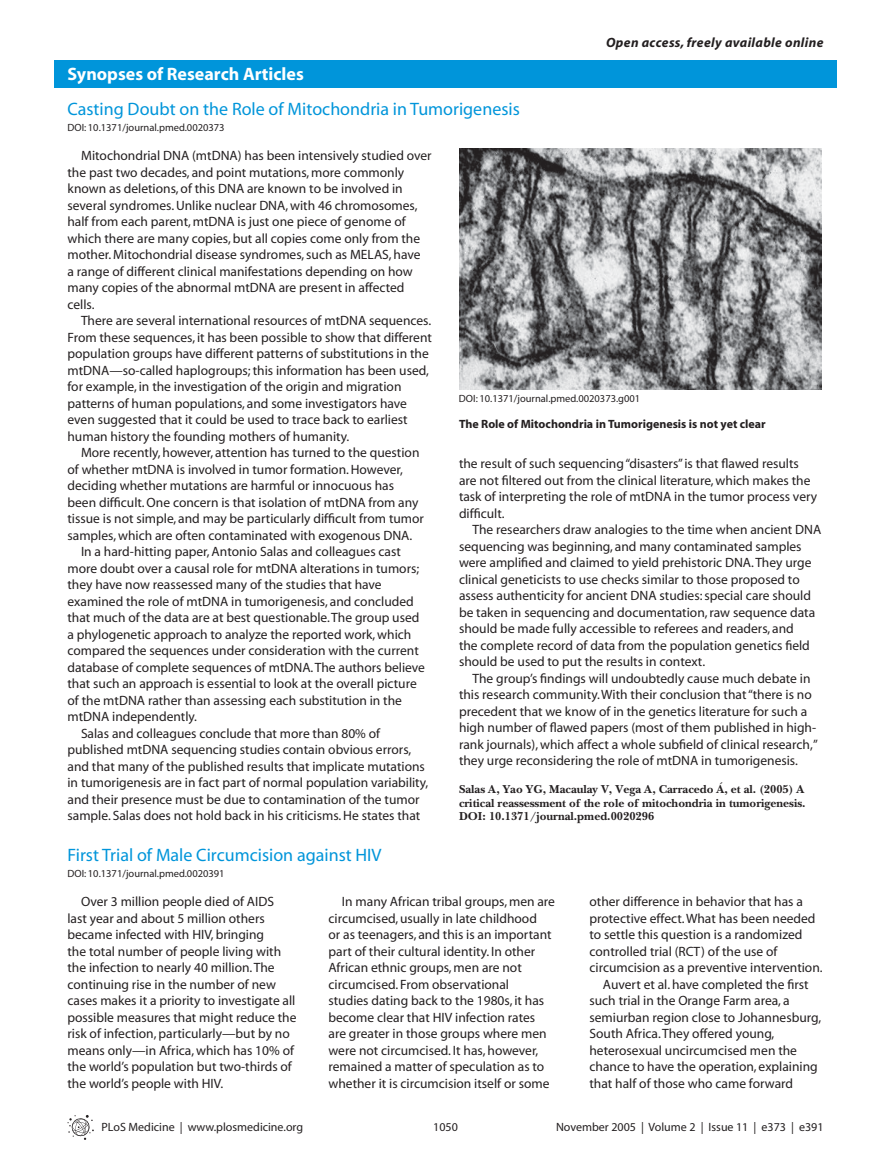
<style>
.page{position:relative;width:891px;height:1175px;background:#fff}
.page>*{position:absolute;margin:0;border:0;box-sizing:border-box;transform-origin:0 0}
.t1{font:18px "Myriad";color:#0095da}
.t2{font:700 18px "Myriad";color:#fff}
.t3{font:13.5px/16.5px "Myriad";color:#231f20}
.t4{font:italic 700 13.5px "Myriad";letter-spacing:.025em;color:#231f20}
.t5{font:700 12px/13.5px "PLB Iserif";color:#231f20;text-align:justify}
.t6{font:12px "Myriad";color:#231f20}
.t7{font:700 12px "Myriad";color:#231f20}
.t8{font:10.5px "Myriad";color:#231f20}
</style>
<div class="page">
<svg style="left:68px;top:1115px;width:26px;height:24px"></svg>
<div style="left:54px;top:61px;width:783px;height:27px;background:#0095da"></div>
<img style="left:459px;top:148px;width:362px;height:241px">
<h1 class="t2" style="left:68px;top:67px;width:238px">Synopses of Research Articles</h1>
<h1 class="t1" style="left:68px;top:102px;width:454px">Casting Doubt on the Role of Mitochondria in Tumorigenesis</h1>
<p class="t8" style="left:68px;top:124px;width:159px">DOI: 10.1371/journal.pmed.0020373</p>
<p class="t4" style="left:606px;top:37px;width:219px">Open access, freely available online</p>
<p class="t3" style="left:68px;top:148px;width:366px;text-indent:14px">Mitochondrial DNA (mtDNA) has been intensively studied over the past two decades, and point mutations, more commonly known as deletions, of this DNA are known to be involved in several syndromes. Unlike nuclear DNA, with 46 chromosomes, half from each parent, mtDNA is just one piece of genome of which there are many copies, but all copies come only from the mother. Mitochondrial disease syndromes, such as MELAS, have<br>a range of different clinical manifestations depending on how many copies of the abnormal mtDNA are present in affected cells.</p>
<p class="t3" style="left:68px;top:313px;width:366px;text-indent:14px">There are several international resources of mtDNA sequences.<br>From these sequences, it has been possible to show that different population groups have different patterns of substitutions in the mtDNA—so-called haplogroups; this information has been used, for example, in the investigation of the origin and migration patterns of human populations, and some investigators have even suggested that it could be used to trace back to earliest human history the founding mothers of humanity.</p>
<p class="t3" style="left:81px;top:445px;width:340px">More recently, however, attention has turned to the question</p>
<p class="t3" style="left:68px;top:462px;width:337px">of whether mtDNA is involved in tumor formation. However,</p>
<p class="t3" style="left:68px;top:478px;width:328px">deciding whether mutations are harmful or innocuous has</p>
<p class="t3" style="left:68px;top:495px;width:352px">been difficult. One concern is that isolation of mtDNA from any</p>
<p class="t3" style="left:68px;top:511px;width:358px">tissue is not simple, and may be particularly difficult from tumor</p>
<p class="t3" style="left:68px;top:528px;width:346px">samples, which are often contaminated with exogenous DNA.</p>
<p class="t3" style="left:81px;top:544px;width:321px">In a hard-hitting paper, Antonio Salas and colleagues cast</p>
<p class="t3" style="left:68px;top:561px;width:353px">more doubt over a causal role for mtDNA alterations in tumors;</p>
<p class="t3" style="left:68px;top:577px;width:316px">they have now reassessed many of the studies that have</p>
<p class="t3" style="left:68px;top:594px;width:348px">examined the role of mtDNA in tumorigenesis, and concluded</p>
<p class="t3" style="left:68px;top:610px;width:353px">that much of the data are at best questionable. The group used</p>
<p class="t3" style="left:68px;top:627px;width:345px">a phylogenetic approach to analyze the reported work, which</p>
<p class="t3" style="left:68px;top:643px;width:353px">compared the sequences under consideration with the current</p>
<p class="t3" style="left:68px;top:660px;width:359px">database of complete sequences of mtDNA. The authors believe</p>
<p class="t3" style="left:68px;top:676px;width:351px">that such an approach is essential to look at the overall picture</p>
<p class="t3" style="left:68px;top:693px;width:336px">of the mtDNA rather than assessing each substitution in the</p>
<p class="t3" style="left:68px;top:709px;width:131px">mtDNA independently.</p>
<p class="t3" style="left:81px;top:726px;width:301px">Salas and colleagues conclude that more than 80% of</p>
<p class="t3" style="left:68px;top:742px;width:345px">published mtDNA sequencing studies contain obvious errors,</p>
<p class="t3" style="left:68px;top:759px;width:359px">and that many of the published results that implicate mutations</p>
<p class="t3" style="left:68px;top:775px;width:362px">in tumorigenesis are in fact part of normal population variability,</p>
<p class="t3" style="left:68px;top:792px;width:354px">and their presence must be due to contamination of the tumor</p>
<p class="t3" style="left:68px;top:808px;width:354px">sample. Salas does not hold back in his criticisms. He states that</p>
<h1 class="t1" style="left:68px;top:848px;width:316px">First Trial of Male Circumcision against HIV</h1>
<p class="t8" style="left:68px;top:869px;width:159px">DOI: 10.1371/journal.pmed.0020391</p>
<p class="t8" style="left:459px;top:395px;width:183px">DOI: 10.1371/journal.pmed.0020373.g001</p>
<p class="t7" style="left:459px;top:419px;width:308px">The Role of Mitochondria in Tumorigenesis is not yet clear</p>
<p class="t3" style="left:459px;top:456px;width:360px">the result of such sequencing “disasters” is that flawed results are not filtered out from the clinical literature, which makes the task of interpreting the role of mtDNA in the tumor process very difficult.</p>
<p class="t3" style="left:459px;top:522px;width:364px;text-indent:13px">The researchers draw analogies to the time when ancient DNA sequencing was beginning, and many contaminated samples were amplified and claimed to yield prehistoric DNA. They urge clinical geneticists to use checks similar to those proposed to assess authenticity for ancient DNA studies: special care should be taken in sequencing and documentation, raw sequence data should be made fully accessible to referees and readers, and<br>the complete record of data from the population genetics field should be used to put the results in context.</p>
<p class="t3" style="left:459px;top:671px;width:360px;text-indent:13px">The group’s findings will undoubtedly cause much debate in this research community. With their conclusion that “there is no precedent that we know of in the genetics literature for such a high number of flawed papers (most of them published in high&shy;rank journals), which affect a whole subfield of clinical research,” they urge reconsidering the role of mtDNA in tumorigenesis.</p>
<p class="t5" style="left:459px;top:784px;width:348px">Salas A, Yao YG, Macaulay V, Vega A, Carracedo Á, et al. (2005) A critical reassessment of the role of mitochondria in tumorigenesis.<br>DOI: 10.1371/journal.pmed.0020296</p>
<p class="t3" style="left:68px;top:894px;width:231px;text-indent:14px">Over 3 million people died of AIDS last year and about 5 million others became infected with HIV, bringing<br>the total number of people living with the infection to nearly 40 million. The continuing rise in the number of new cases makes it a priority to investigate all possible measures that might reduce the risk of infection, particularly—but by no means only—in Africa, which has 10% of the world’s population but two-thirds of the world’s people with HIV.</p>
<p class="t3" style="left:328px;top:894px;width:228px;text-indent:14px">In many African tribal groups, men are circumcised, usually in late childhood<br>or as teenagers, and this is an important part of their cultural identity. In other African ethnic groups, men are not circumcised. From observational<br>studies dating back to the 1980s, it has become clear that HIV infection rates are greater in those groups where men were not circumcised. It has, however, remained a matter of speculation as to whether it is circumcision itself or some</p>
<p class="t3" style="left:589px;top:894px;width:215px">other difference in behavior that has a</p>
<p class="t3" style="left:589px;top:911px;width:228px">protective effect. What has been needed</p>
<p class="t3" style="left:589px;top:927px;width:214px">to settle this question is a randomized</p>
<p class="t3" style="left:589px;top:944px;width:190px">controlled trial (RCT) of the use of</p>
<p class="t3" style="left:589px;top:960px;width:235px">circumcision as a preventive intervention.</p>
<p class="t3" style="left:603px;top:977px;width:207px">Auvert et al. have completed the first</p>
<p class="t3" style="left:589px;top:993px;width:202px">such trial in the Orange Farm area, a</p>
<p class="t3" style="left:589px;top:1010px;width:233px">semiurban region close to Johannesburg,</p>
<p class="t3" style="left:589px;top:1026px;width:186px">South Africa. They offered young,</p>
<p class="t3" style="left:589px;top:1043px;width:209px">heterosexual uncircumcised men the</p>
<p class="t3" style="left:589px;top:1059px;width:230px">chance to have the operation, explaining</p>
<p class="t3" style="left:589px;top:1076px;width:205px">that half of those who came forward</p>
<p class="t6" style="left:102px;top:1122px;width:203px">PLoS Medicine | www.plosmedicine.org</p>
<p class="t6" style="left:433px;top:1122px;width:26px">1050</p>
<p class="t6" style="left:556px;top:1122px;width:269px">November 2005 | Volume 2 | Issue 11 | e373 | e391</p>
</div>
